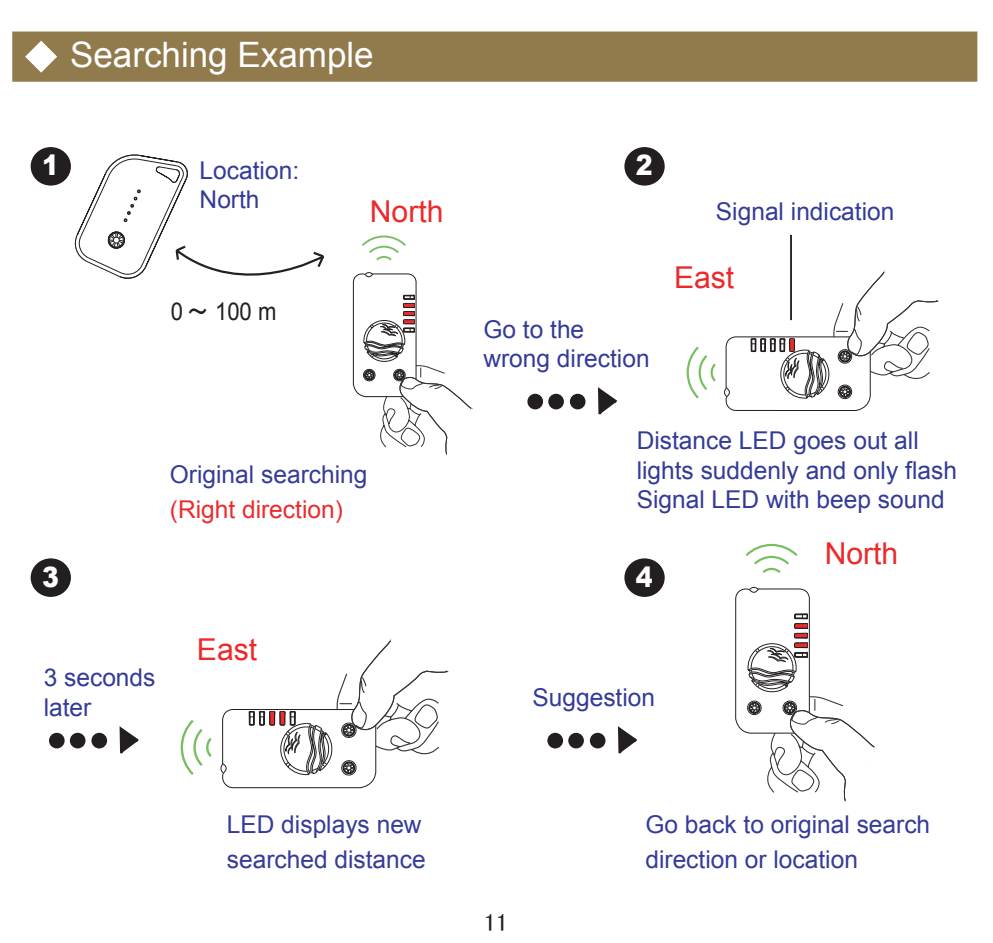
<style>
.page{position:relative;width:993px;height:943px;background:#fff}
.page>*{position:absolute;margin:0;border:0;box-sizing:border-box;transform-origin:0 0}
.t1{font:35px "Arial";color:#fff}
.t2{font:30.1px "Arial";color:#ec2a2d}
.t3{font:900 28px "Arial";color:#fff;scale:.9 1}
.t4{font:24.5px/29.4px "Arial";color:#333b97}
.t5{font:24.5px/35px "Arial";color:#353b98}
.t6{font:24.5px "Arial";color:#231f20;scale:.9 1}
.t7{font:24.5px "MS P Gothic";color:#231f20}
.s1{font-family:"MS P Gothic"}
.s2{color:#ec2b2d}
</style>
<div class="page">
<svg style="left:119px;top:726px;width:20px;height:28px"></svg>
<div style="left:92px;top:734px;width:14px;height:13px;background:#231f20;border-radius:50%"></div>
<div style="left:91px;top:732px;width:16px;height:16px;border:2px solid #231f20;border-radius:50%"></div>
<div style="left:71px;top:734px;width:13px;height:13px;background:#231f20;border-radius:50%"></div>
<div style="left:70px;top:732px;width:15px;height:16px;border:2px solid #231f20;border-radius:50%"></div>
<div style="left:50px;top:734px;width:13px;height:13px;background:#231f20;border-radius:50%"></div>
<div style="left:49px;top:732px;width:16px;height:16px;border:2px solid #231f20;border-radius:50%"></div>
<svg style="left:618px;top:726px;width:19px;height:28px"></svg>
<div style="left:590px;top:734px;width:14px;height:13px;background:#231f20;border-radius:50%"></div>
<div style="left:589px;top:732px;width:16px;height:16px;border:2px solid #231f20;border-radius:50%"></div>
<div style="left:569px;top:734px;width:13px;height:13px;background:#231f20;border-radius:50%"></div>
<div style="left:568px;top:732px;width:15px;height:16px;border:2px solid #231f20;border-radius:50%"></div>
<div style="left:548px;top:734px;width:13px;height:13px;background:#231f20;border-radius:50%"></div>
<div style="left:547px;top:732px;width:16px;height:16px;border:2px solid #231f20;border-radius:50%"></div>
<svg style="left:598px;top:387px;width:20px;height:28px"></svg>
<div style="left:570px;top:395px;width:14px;height:13px;background:#231f20;border-radius:50%"></div>
<div style="left:569px;top:394px;width:16px;height:15px;border:2px solid #231f20;border-radius:50%"></div>
<div style="left:549px;top:395px;width:13px;height:13px;background:#231f20;border-radius:50%"></div>
<div style="left:548px;top:394px;width:15px;height:15px;border:2px solid #231f20;border-radius:50%"></div>
<div style="left:528px;top:395px;width:13px;height:13px;background:#231f20;border-radius:50%"></div>
<div style="left:527px;top:394px;width:16px;height:15px;border:2px solid #231f20;border-radius:50%"></div>
<svg style="left:74px;top:154px;width:250px;height:125px"></svg>
<div style="left:12px;top:32px;width:964px;height:50px;background:#917a4c;border:4px solid #917a4c"></div>
<svg style="left:25px;top:41px;width:32px;height:32px"></svg>
<div style="left:624px;top:558px;width:40px;height:39px;background:#231f20;border-radius:50%"></div>
<div style="left:624px;top:147px;width:40px;height:39px;background:#231f20;border-radius:50%"></div>
<div style="left:31px;top:147px;width:40px;height:39px;background:#231f20;border-radius:50%"></div>
<div style="left:31px;top:558px;width:40px;height:39px;background:#231f20;border-radius:50%"></div>
<svg style="left:362px;top:235px;width:44px;height:26px"></svg>
<svg style="left:352px;top:272px;width:121px;height:183px"></svg>
<svg style="left:686px;top:346px;width:30px;height:53px"></svg>
<svg style="left:724px;top:266px;width:215px;height:145px"></svg>
<hr style="left:789px;top:235px;width:2px;height:85px;background:#231f20">
<svg style="left:180px;top:720px;width:32px;height:55px"></svg>
<svg style="left:220px;top:639px;width:229px;height:149px"></svg>
<svg style="left:745px;top:543px;width:53px;height:30px"></svg>
<svg style="left:735px;top:587px;width:141px;height:215px"></svg>
<p class="t1" style="left:70px;top:32px;width:305px">Searching Example</p>
<p class="t3" style="left:42px;top:145px;width:20px">1</p>
<p class="t3" style="left:635px;top:145px;width:20px">2</p>
<p class="t4" style="left:199px;top:155px;width:101px">Location:<br>North</p>
<p class="t2" style="left:370px;top:192px;width:75px">North</p>
<p class="t6" style="left:171px;top:295px;width:119px">0<span class="s1">～</span> 100 m</p>
<p class="t4" style="left:483px;top:315px;width:168px">Go to the wrong direction</p>
<p class="t4" style="left:715px;top:197px;width:180px">Signal indication</p>
<p class="t2" style="left:673px;top:258px;width:62px">East</p>
<p class="t3" style="left:42px;top:556px;width:20px">3</p>
<p class="t5" style="left:170px;top:457px;width:199px">Original searching <span class="s2">(Right direction)</span></p>
<p class="t4" style="left:44px;top:663px;width:113px">3 seconds later</p>
<p class="t2" style="left:197px;top:629px;width:62px">East</p>
<p class="t4" style="left:636px;top:426px;width:322px">Distance LED goes out all lights suddenly and only flash<br>Signal LED with beep sound</p>
<p class="t3" style="left:635px;top:556px;width:20px">4</p>
<p class="t4" style="left:532px;top:682px;width:124px">Suggestion</p>
<p class="t2" style="left:824px;top:534px;width:75px">North</p>
<p class="t5" style="left:227px;top:806px;width:200px">LED displays new searched distance</p>
<p class="t5" style="left:645px;top:806px;width:286px">Go back to original search direction or location</p>
<p class="t7" style="left:483px;top:909px;width:26px">11</p>
</div>
